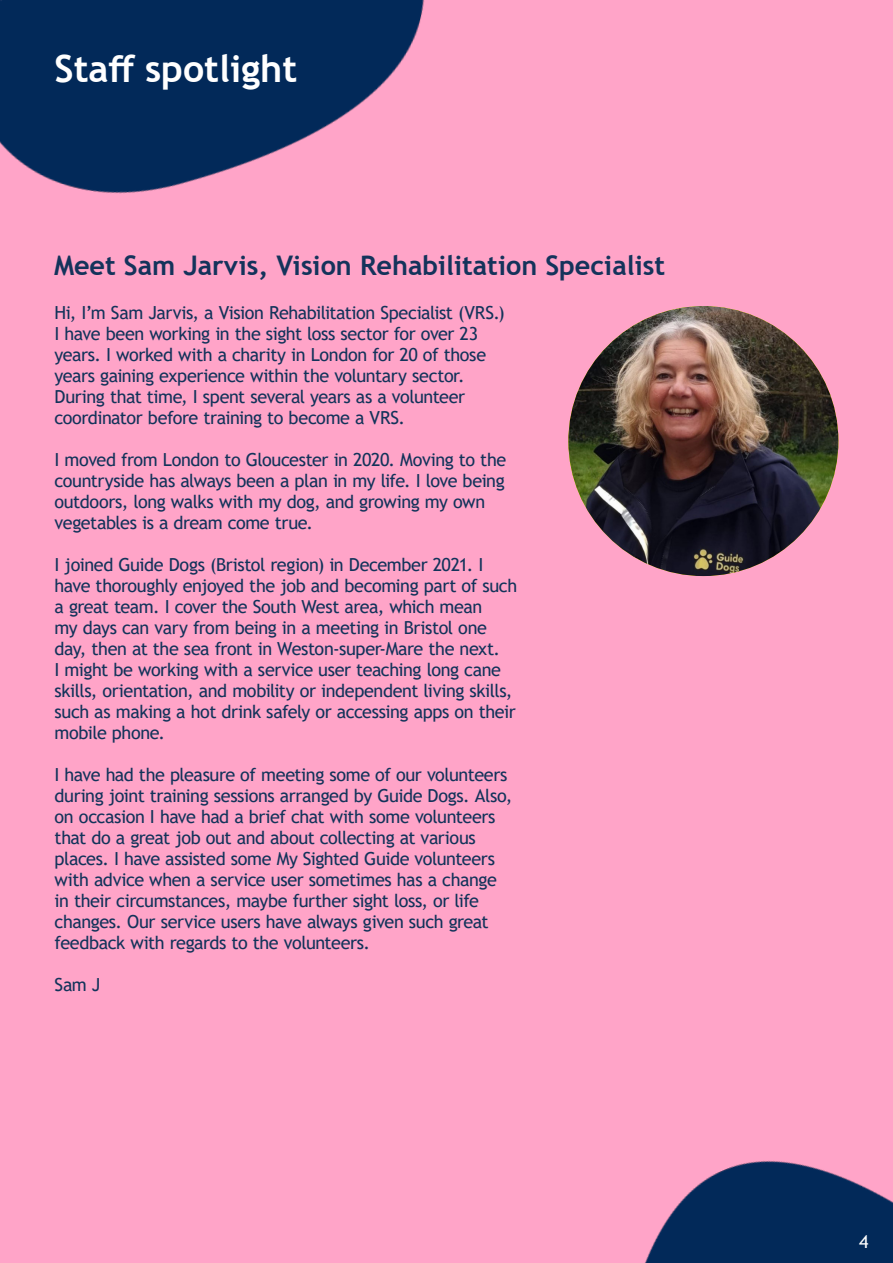
<style>
.page{position:relative;width:893px;height:1263px;background:#ffa4c8}
.page>*{position:absolute;margin:0;border:0;box-sizing:border-box;transform-origin:0 0}
.Page_title{font:700 37.5px "Trebuchet MS";color:#fff}
.Small_heading{font:700 27px "Trebuchet MS";color:#14335b}
.t1{font:18px/21px "Trebuchet MS";letter-spacing:-.025em;color:#12335a}
.t2{font:18px "Trebuchet MS";color:#fff}
</style>
<div class="page">
<img style="left:0;top:0;width:424px;height:194px">
<img style="left:645px;top:1160px;width:248px;height:103px">
<img style="left:568px;top:306px;width:270px;height:270px;border-radius:135px">
<p class="Page_title" style="left:55px;top:45px;width:244px">Staff spotlight</p>
<p class="Small_heading" style="left:54px;top:249px;width:613px">Meet Sam Jarvis, Vision Rehabilitation Specialist</p>
<p class="t1" style="left:55px;top:302px;width:452px">Hi, I’m Sam Jarvis, a Vision Rehabilitation Specialist (VRS.)<br>I have been working in the sight loss sector for over 23 years. I worked with a charity in London for 20 of those years gaining experience within the voluntary sector.<br>During that time, I spent several years as a volunteer coordinator before training to become a VRS.</p>
<p class="t1" style="left:55px;top:449px;width:453px">I moved from London to Gloucester in 2020. Moving to the countryside has always been a plan in my life. I love being outdoors, long walks with my dog, and growing my own vegetables is a dream come true.</p>
<p class="t1" style="left:55px;top:554px;width:464px">I joined Guide Dogs (Bristol region) in December 2021. I have thoroughly enjoyed the job and becoming part of such a great team. I cover the South West area, which mean<br>my days can vary from being in a meeting in Bristol one day, then at the sea front in Weston-super-Mare the next.<br>I might be working with a service user teaching long cane skills, orientation, and mobility or independent living skills, such as making a hot drink safely or accessing apps on their mobile phone.</p>
<p class="t1" style="left:55px;top:764px;width:459px">I have had the pleasure of meeting some of our volunteers during joint training sessions arranged by Guide Dogs. Also, on occasion I have had a brief chat with some volunteers that do a great job out and about collecting at various places. I have assisted some My Sighted Guide volunteers with advice when a service user sometimes has a change in their circumstances, maybe further sight loss, or life changes. Our service users have always given such great feedback with regards to the volunteers.</p>
<p class="t1" style="left:55px;top:974px;width:47px">Sam J</p>
<p class="t2" style="left:859px;top:1230px;width:11px">4</p>
</div>
